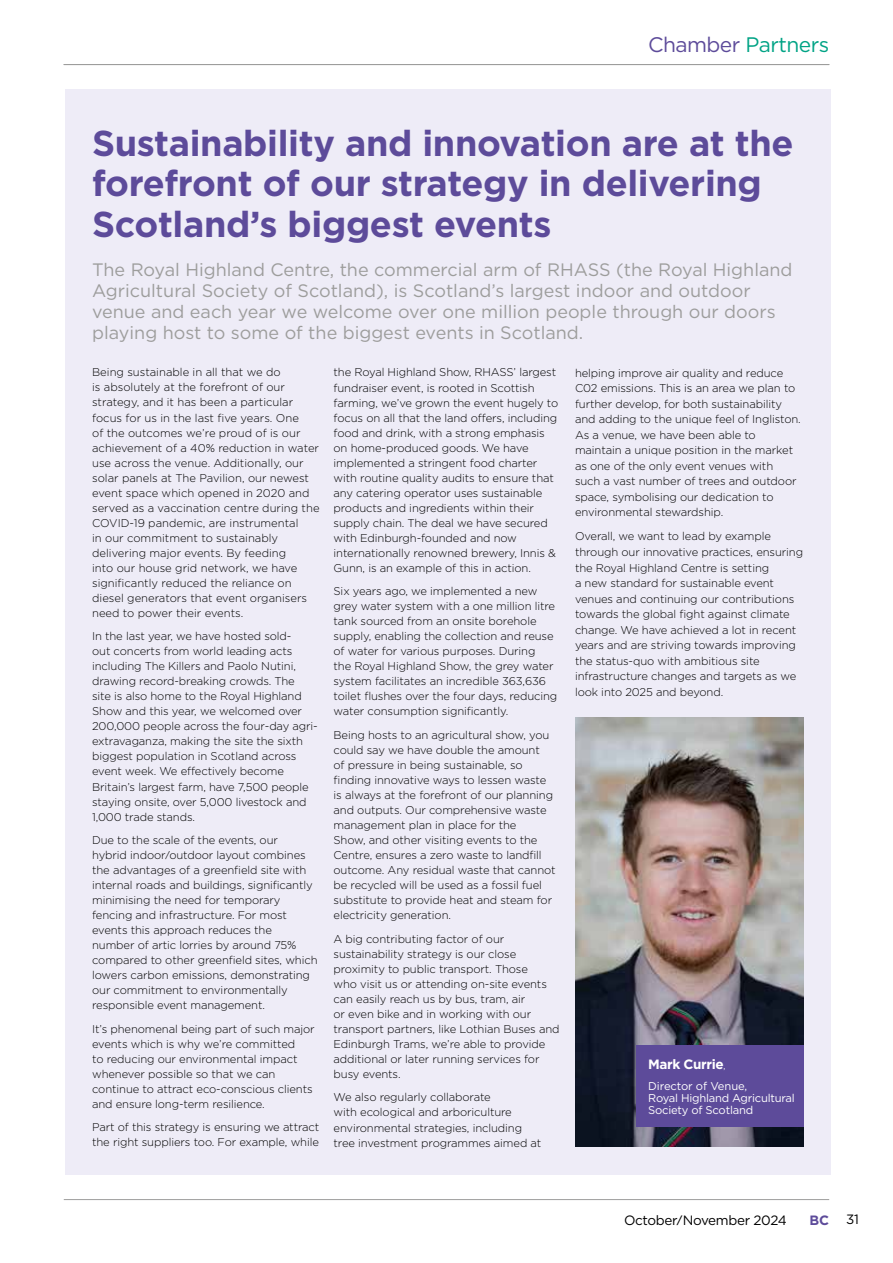
<style>
.page{position:relative;width:893px;height:1263px;background:#fff}
.page>*{position:absolute;margin:0;border:0;box-sizing:border-box;transform-origin:0 0}
.t1{font:700 36px/40.5px "Gotham";letter-spacing:-.01em;color:#5d4b9a}
.t2{font:21px "Gotham";letter-spacing:-.025em;color:#00a385}
.t3{font:18px/21px "Gotham";color:#9d9d9c}
.t4{font:13.5px "Gotham";letter-spacing:-.025em;color:#000}
.t5{font:700 13.5px "Gotham";letter-spacing:-.03em;color:#fff}
.t6{font:700 13.5px "Gotham";color:#5d4b9a}
.t7{font:300 11.25px/15px "Gotham";letter-spacing:-.01em;color:#000}
.t8{font:11.25px/12px "Gotham";letter-spacing:-.02em;color:#fff}
.s1{color:#5d4b9a}
.s2{font-weight:300;font-size:11.25px}
</style>
<div class="page">
<hr style="left:64px;top:64px;width:765px;height:1px;background:#9d9d9c">
<hr style="left:64px;top:1199px;width:765px;height:1px;background:#9d9d9c">
<div style="left:65px;top:89px;width:765px;height:1086px;background:#eeecf7"></div>
<img style="left:575px;top:717px;width:229px;height:429px">
<div style="left:636px;top:1044px;width:168px;height:82px;background:#5d4b9a"></div>
<h2 class="t2" style="left:648px;top:33px;width:183px"><span class="s1">Chamber</span> Partners</h2>
<h1 class="t1" style="left:92px;top:122px;width:703px">Sustainability and innovation are at the forefront of our strategy in delivering<br>Scotland’s biggest events</h1>
<p class="t3" style="left:92px;top:258px;width:702px">The Royal Highland Centre, the commercial arm of RHASS (the Royal Highland Agricultural Society of Scotland), is Scotland’s largest indoor and outdoor venue and each year we welcome over one million people through our doors playing host to some of the biggest events in Scotland.</p>
<p class="t7" style="left:92px;top:365px;width:229px">Being sustainable in all that we do<br>is absolutely at the forefront of our strategy, and it has been a particular focus for us in the last five years. One<br>of the outcomes we’re proud of is our achievement of a 40% reduction in water use across the venue. Additionally, our solar panels at The Pavilion, our newest event space which opened in 2020 and served as a vaccination centre during the COVID-19 pandemic, are instrumental<br>in our commitment to sustainably delivering major events. By feeding<br>into our house grid network, we have significantly reduced the reliance on diesel generators that event organisers need to power their events.</p>
<p class="t7" style="left:92px;top:629px;width:227px">In the last year, we have hosted sold-<br>out concerts from world leading acts including The Killers and Paolo Nutini, drawing record-breaking crowds. The<br>site is also home to the Royal Highland Show and this year, we welcomed over 200,000 people across the four-day agri&shy;extravaganza, making the site the sixth biggest population in Scotland across event week. We effectively become Britain’s largest farm, have 7,500 people staying onsite, over 5,000 livestock and 1,000 trade stands.</p>
<p class="t7" style="left:92px;top:832px;width:227px">Due to the scale of the events, our<br>hybrid indoor/outdoor layout combines the advantages of a greenfield site with internal roads and buildings, significantly minimising the need for temporary fencing and infrastructure. For most events this approach reduces the<br>number of artic lorries by around 75% compared to other greenfield sites, which lowers carbon emissions, demonstrating our commitment to environmentally responsible event management.</p>
<p class="t7" style="left:92px;top:1021px;width:224px">It’s phenomenal being part of such major events which is why we’re committed<br>to reducing our environmental impact whenever possible so that we can continue to attract eco-conscious clients and ensure long-term resilience.</p>
<p class="t7" style="left:92px;top:1120px;width:229px">Part of this strategy is ensuring we attract the right suppliers too. For example, while</p>
<p class="t7" style="left:334px;top:365px;width:226px">the Royal Highland Show, RHASS’ largest fundraiser event, is rooted in Scottish farming, we’ve grown the event hugely to focus on all that the land offers, including food and drink, with a strong emphasis on home-produced goods. We have implemented a stringent food charter with routine quality audits to ensure that any catering operator uses sustainable products and ingredients within their supply chain. The deal we have secured with Edinburgh-founded and now internationally renowned brewery, Innis &amp; Gunn, is an example of this in action.</p>
<p class="t7" style="left:334px;top:584px;width:225px">Six years ago, we implemented a new grey water system with a one million litre tank sourced from an onsite borehole supply, enabling the collection and reuse of water for various purposes. During<br>the Royal Highland Show, the grey water system facilitates an incredible 363,636 toilet flushes over the four days, reducing water consumption significantly.</p>
<p class="t7" style="left:334px;top:727px;width:224px">Being hosts to an agricultural show, you could say we have double the amount<br>of pressure in being sustainable, so finding innovative ways to lessen waste is always at the forefront of our planning and outputs. Our comprehensive waste management plan in place for the<br>Show, and other visiting events to the Centre, ensures a zero waste to landfill outcome. Any residual waste that cannot be recycled will be used as a fossil fuel substitute to provide heat and steam for electricity generation.</p>
<p class="t7" style="left:334px;top:931px;width:227px">A big contributing factor of our sustainability strategy is our close proximity to public transport. Those<br>who visit us or attending on-site events can easily reach us by bus, tram, air<br>or even bike and in working with our transport partners, like Lothian Buses and Edinburgh Trams, we’re able to provide additional or later running services for busy events.</p>
<p class="t7" style="left:334px;top:1090px;width:209px">We also regularly collaborate<br>with ecological and arboriculture environmental strategies, including tree investment programmes aimed at</p>
<p class="t7" style="left:575px;top:365px;width:227px;line-height:15.6px">helping improve air quality and reduce C02 emissions. This is an area we plan to further develop, for both sustainability and adding to the unique feel of Ingliston.<br>As a venue, we have been able to maintain a unique position in the market as one of the only event venues with such a vast number of trees and outdoor space, symbolising our dedication to environmental stewardship.</p>
<p class="t7" style="left:575px;top:528px;width:230px;line-height:15.6px">Overall, we want to lead by example through our innovative practices, ensuring the Royal Highland Centre is setting<br>a new standard for sustainable event venues and continuing our contributions towards the global fight against climate change. We have achieved a lot in recent years and are striving towards improving the status-quo with ambitious site infrastructure changes and targets as we look into 2025 and beyond.</p>
<p class="t5" style="left:648px;top:1057px;width:79px">Mark Currie<span class="s2">,</span></p>
<p class="t8" style="left:648px;top:1079px;width:148px">Director of Venue,<br>Royal Highland Agricultural<br>Society of Scotland</p>
<p class="t4" style="left:624px;top:1212px;width:164px">October/November 2024</p>
<p class="t6" style="left:809px;top:1212px;width:21px">BC</p>
<p class="t4" style="left:846px;top:1212px;width:14px">31</p>
</div>
